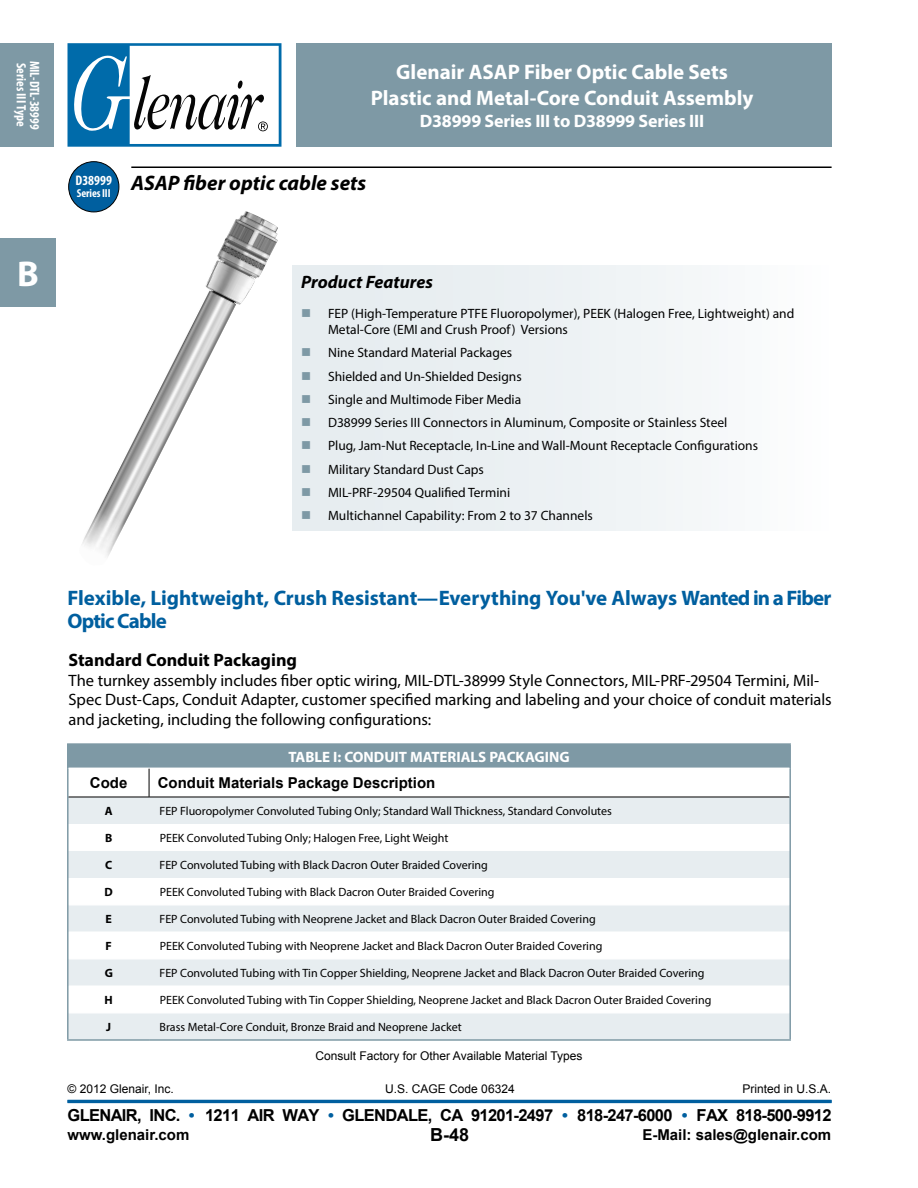
<style>
.page{position:relative;width:918px;height:1188px;background:#fff}
.page>*{position:absolute;margin:0;border:0;box-sizing:border-box;transform-origin:0 0}
.t1{font:700 36px "Myriad Pro";color:#fff}
.t2{font:700 21px/22.5px "Myriad Pro";letter-spacing:-.01em;color:#005f9f}
.t3{font:700 21px/25.5px "Myriad Pro";color:#fff;text-align:center}
.t4{font:italic 700 21px "Myriad Pro";color:#000}
.t5{font:700 18px "Myriad Pro";letter-spacing:-.01em;color:#fff}
.t6{font:700 18px "Myriad Pro";color:#000}
.t7{font:italic 700 18px "Myriad Pro";color:#000}
.t8{font:700 18px "Arial";color:#000}
.t9{font:16.5px/19.5px "Myriad Pro";letter-spacing:-.005em;color:#000}
.t10{font:700 16.5px "Arial";letter-spacing:-.04em;color:#000}
.t11{font:700 15px "Arial";color:#000}
.t12{font:700 15px "Myriad Pro";color:#fff}
.t13{font:700 condensed 13.95px "Myriad Pro";color:#fff}
.t14{font:13.5px/16.5px "Myriad Pro";color:#000}
.t15{font:700 condensed 13.5px "Myriad Pro";color:#fff}
.t16{font:12px "Myriad Pro";color:#000}
.t17{font:12px "Arial";color:#000}
.t18{font:700 12px "Myriad Pro";color:#000}
.s1{color:#7e99a5}
.s2{color:#005f9f}
</style>
<div class="page">
<hr style="left:68px;top:1100px;width:764px;height:3px;background:#005f9f">
<div style="left:0;top:238px;width:56px;height:69px;background:#7e99a5"></div>
<div style="left:0;top:43px;width:54px;height:104px;background:#7e99a5"></div>
<div style="left:296px;top:43px;width:536px;height:104px;background:#7e99a5"></div>
<svg style="left:68px;top:43px;width:213px;height:104px"></svg>
<img style="left:82px;top:211px;width:196px;height:346px">
<div style="left:292px;top:265px;width:539px;height:266px;background:linear-gradient(to right,#e3eaee,#fbfcfc)"></div>
<div style="left:68px;top:744px;width:722px;height:24px;background:#7e99a5"></div>
<svg style="left:69px;top:769px;width:720px;height:28px"></svg>
<svg style="left:69px;top:798px;width:720px;height:241px;fill:#e7edf0"></svg>
<svg style="left:149px;top:824px;width:1px;height:27px"></svg>
<svg style="left:149px;top:878px;width:1px;height:27px"></svg>
<hr style="left:69px;top:905px;width:80px;height:1px;background:#fff">
<hr style="left:149px;top:905px;width:640px;height:1px;background:#fff">
<hr style="left:69px;top:932px;width:80px;height:1px;background:#fff">
<hr style="left:149px;top:932px;width:640px;height:1px;background:#fff">
<svg style="left:149px;top:933px;width:1px;height:26px"></svg>
<hr style="left:69px;top:959px;width:80px;height:1px;background:#fff">
<hr style="left:149px;top:959px;width:640px;height:1px;background:#fff">
<hr style="left:69px;top:986px;width:80px;height:1px;background:#fff">
<hr style="left:149px;top:986px;width:640px;height:1px;background:#fff">
<svg style="left:149px;top:987px;width:1px;height:26px"></svg>
<hr style="left:69px;top:1013px;width:80px;height:1px;background:#fff">
<hr style="left:149px;top:1013px;width:640px;height:1px;background:#fff">
<hr style="left:67px;top:797px;width:2px;height:27px;background:#7e99a5">
<hr style="left:789px;top:797px;width:2px;height:27px;background:#7e99a5">
<hr style="left:67px;top:824px;width:2px;height:27px;background:#7e99a5">
<hr style="left:789px;top:824px;width:2px;height:27px;background:#7e99a5">
<hr style="left:67px;top:851px;width:2px;height:27px;background:#7e99a5">
<hr style="left:789px;top:851px;width:2px;height:27px;background:#7e99a5">
<hr style="left:67px;top:878px;width:2px;height:27px;background:#7e99a5">
<hr style="left:789px;top:878px;width:2px;height:27px;background:#7e99a5">
<hr style="left:67px;top:905px;width:2px;height:27px;background:#7e99a5">
<hr style="left:789px;top:905px;width:2px;height:27px;background:#7e99a5">
<hr style="left:67px;top:932px;width:2px;height:27px;background:#7e99a5">
<hr style="left:789px;top:932px;width:2px;height:27px;background:#7e99a5">
<hr style="left:67px;top:959px;width:2px;height:27px;background:#7e99a5">
<hr style="left:789px;top:959px;width:2px;height:27px;background:#7e99a5">
<hr style="left:67px;top:986px;width:2px;height:27px;background:#7e99a5">
<hr style="left:789px;top:986px;width:2px;height:27px;background:#7e99a5">
<hr style="left:67px;top:1013px;width:2px;height:26px;background:#7e99a5">
<hr style="left:789px;top:1013px;width:2px;height:26px;background:#7e99a5">
<hr style="left:67px;top:1039px;width:82px;height:2px;background:#7e99a5">
<hr style="left:149px;top:1039px;width:642px;height:2px;background:#7e99a5">
<hr style="left:67px;top:768px;width:2px;height:29px;background:#7e99a5">
<hr style="left:69px;top:797px;width:80px;height:1px;background:#000">
<svg style="left:149px;top:769px;width:1px;height:28px"></svg>
<hr style="left:149px;top:797px;width:640px;height:1px;background:#000">
<hr style="left:789px;top:768px;width:2px;height:29px;background:#7e99a5">
<hr style="left:67px;top:743px;width:82px;height:2px;background:#7e99a5">
<hr style="left:67px;top:745px;width:2px;height:23px;background:#7e99a5">
<hr style="left:149px;top:743px;width:642px;height:2px;background:#7e99a5">
<hr style="left:789px;top:745px;width:2px;height:23px;background:#7e99a5">
<div style="left:69px;top:162px;width:50px;height:50px;background:#005f9f;border-radius:50%"></div>
<div style="left:68px;top:161px;width:51px;height:51px;border:1px solid #000;border-radius:50%"></div>
<hr style="left:131px;top:166px;width:701px;height:2px;background:#000">
<p class="t15" style="left:30px;top:63px;width:66px;rotate:90deg">Series III Type</p>
<p class="t15" style="left:43px;top:61px;width:70px;rotate:90deg">MIL-DTL-38999</p>
<h2 class="t3" style="left:371px;top:59px;width:384px">Glenair ASAP Fiber Optic Cable Sets<br>Plastic and Metal-Core Conduit Assembly</h2>
<h3 class="t5" style="left:420px;top:109px;width:286px">D38999 Series III to D38999 Series III</h3>
<h1 class="t1" style="left:17px;top:251px;width:23px">B</h1>
<h2 class="t4" style="left:77px;top:169px;width:291px"><sub>Series</sub> <sub>III</sub> ASAP fiber optic cable sets</h2>
<p class="t13" style="left:75px;top:172px;width:38px">D38999</p>
<h3 class="t7" style="left:301px;top:270px;width:133px">Product Features</h3>
<p class="t14" style="left:328px;top:305px;width:468px;text-indent:-27px"><span class="s1">■</span> FEP (High-Temperature PTFE Fluoropolymer), PEEK (Halogen Free, Lightweight) and<br>Metal-Core (EMI and Crush Proof) Versions</p>
<p class="t14" style="left:301px;top:344px;width:213px"><span class="s1">■</span> Nine Standard Material Packages</p>
<p class="t14" style="left:301px;top:368px;width:222px"><span class="s1">■</span> Shielded and Un-Shielded Designs</p>
<p class="t14" style="left:301px;top:391px;width:222px"><span class="s1">■</span> Single and Multimode Fiber Media</p>
<p class="t14" style="left:301px;top:414px;width:428px"><span class="s1">■</span> D38999 Series III Connectors in Aluminum, Composite or Stainless Steel</p>
<p class="t14" style="left:301px;top:437px;width:459px"><span class="s1">■</span> Plug, Jam-Nut Receptacle, In-Line and Wall-Mount Receptacle Configurations</p>
<p class="t14" style="left:301px;top:461px;width:184px"><span class="s1">■</span> Military Standard Dust Caps</p>
<p class="t14" style="left:301px;top:484px;width:211px"><span class="s1">■</span> MIL-PRF-29504 Qualified Termini</p>
<p class="t14" style="left:301px;top:507px;width:293px"><span class="s1">■</span> Multichannel Capability: From 2 to 37 Channels</p>
<h2 class="t2" style="left:68px;top:586px;width:766px">Flexible, Lightweight, Crush Resistant—Everything You've Always Wanted in a Fiber<br>Optic Cable</h2>
<h3 class="t6" style="left:69px;top:649px;width:230px">Standard Conduit Packaging</h3>
<p class="t9" style="left:69px;top:670px;width:765px">The turnkey assembly includes fiber optic wiring, MIL-DTL-38999 Style Connectors, MIL-PRF-29504 Termini, Mil-<br>Spec Dust-Caps, Conduit Adapter, customer specified marking and labeling and your choice of conduit materials and jacketing, including the following configurations:</p>
<p class="t12" style="left:288px;top:747px;width:283px">TABLE I: CONDUIT MATERIALS PACKAGING</p>
<p class="t11" style="left:90px;top:773px;width:39px">Code</p>
<p class="t11" style="left:158px;top:773px;width:279px">Conduit Materials Package Description</p>
<p class="t18" style="left:105px;top:803px;width:9px">A</p>
<p class="t16" style="left:160px;top:804px;width:454px">FEP Fluoropolymer Convoluted Tubing Only; Standard Wall Thickness, Standard Convolutes</p>
<p class="t18" style="left:105px;top:830px;width:9px">B</p>
<p class="t16" style="left:160px;top:831px;width:290px">PEEK Convoluted Tubing Only; Halogen Free, Light Weight</p>
<p class="t18" style="left:105px;top:857px;width:9px">C</p>
<p class="t16" style="left:160px;top:858px;width:330px">FEP Convoluted Tubing with Black Dacron Outer Braided Covering</p>
<p class="t18" style="left:105px;top:884px;width:10px">D</p>
<p class="t16" style="left:160px;top:884px;width:336px">PEEK Convoluted Tubing with Black Dacron Outer Braided Covering</p>
<p class="t18" style="left:106px;top:911px;width:8px">E</p>
<p class="t16" style="left:160px;top:912px;width:438px">FEP Convoluted Tubing with Neoprene Jacket and Black Dacron Outer Braided Covering</p>
<p class="t18" style="left:106px;top:938px;width:8px">F</p>
<p class="t16" style="left:160px;top:939px;width:444px">PEEK Convoluted Tubing with Neoprene Jacket and Black Dacron Outer Braided Covering</p>
<p class="t18" style="left:105px;top:965px;width:10px">G</p>
<p class="t16" style="left:160px;top:966px;width:547px">FEP Convoluted Tubing with Tin Copper Shielding, Neoprene Jacket and Black Dacron Outer Braided Covering</p>
<p class="t18" style="left:105px;top:992px;width:10px">H</p>
<p class="t16" style="left:160px;top:993px;width:553px">PEEK Convoluted Tubing with Tin Copper Shielding, Neoprene Jacket and Black Dacron Outer Braided Covering</p>
<p class="t18" style="left:106px;top:1019px;width:6px">J</p>
<p class="t16" style="left:160px;top:1019px;width:304px">Brass Metal-Core Conduit, Bronze Braid and Neoprene Jacket</p>
<p class="t17" style="left:316px;top:1048px;width:269px">Consult Factory for Other Available Material Types</p>
<p class="t17" style="left:68px;top:1081px;width:108px">© 2012 Glenair, Inc.</p>
<p class="t17" style="left:385px;top:1081px;width:131px">U.S. CAGE Code 06324</p>
<p class="t17" style="left:743px;top:1081px;width:90px">Printed in U.S.A.</p>
<h3 class="t10" style="left:68px;top:1104px;width:766px">GLENAIR, INC. <span class="s2">•</span> 1211 AIR WAY <span class="s2">•</span> GLENDALE, CA 91201-2497 <span class="s2">•</span> 818-247-6000 <span class="s2">•</span> FAX 818-500-9912</h3>
<h3 class="t8" style="left:430px;top:1123px;width:41px">B-48</h3>
<p class="t11" style="left:68px;top:1125px;width:123px">www.glenair.com</p>
<p class="t11" style="left:642px;top:1125px;width:190px">E-Mail: sales@glenair.com</p>
</div>
